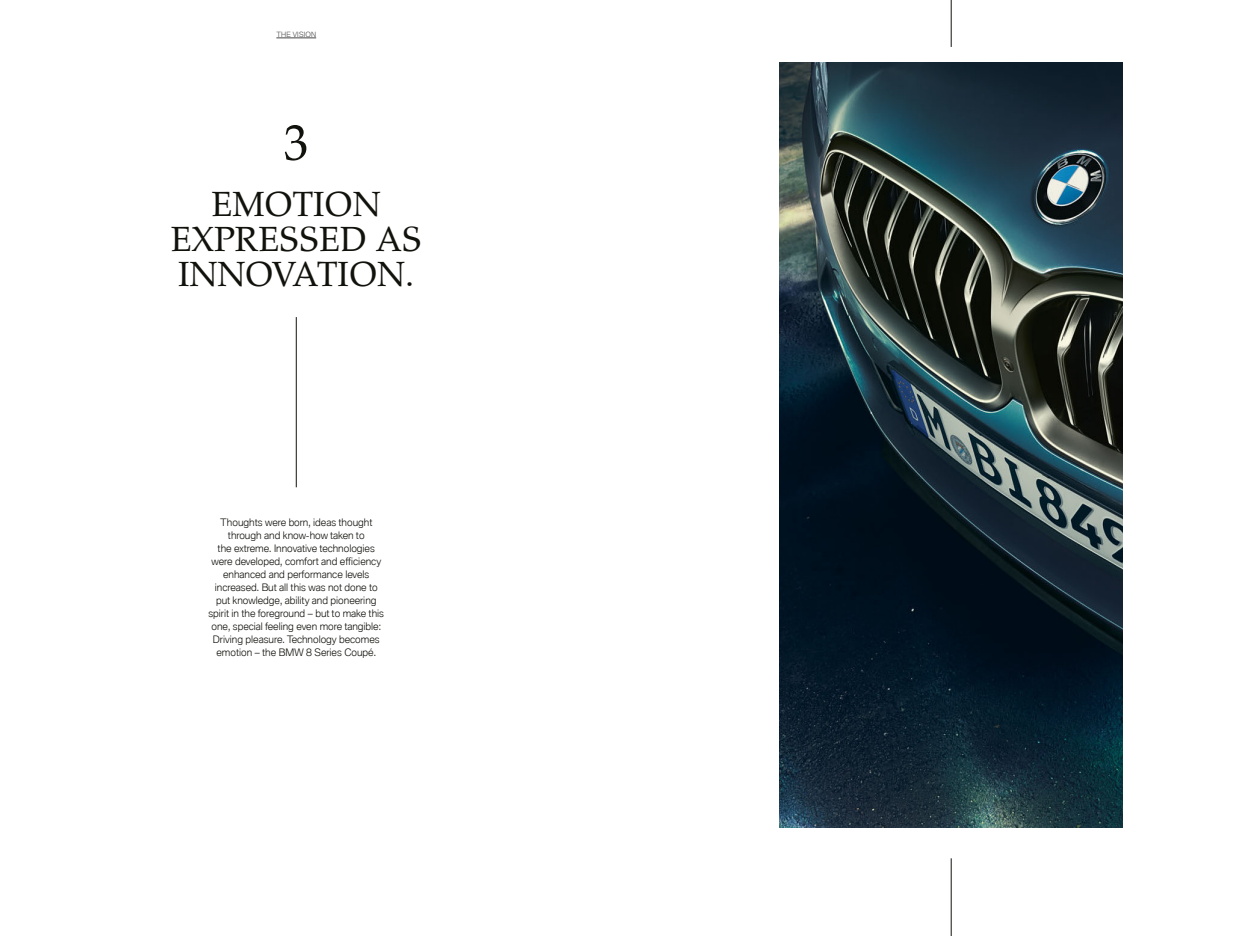
<style>
.page{position:relative;width:1247px;height:936px;background:#fff}
.page>*{position:absolute;margin:0;border:0;box-sizing:border-box;transform-origin:0 0}
.t1{font:50px "BMW Group Serif";color:#12120d}
.t2{font:35px/35px "BMW Group Serif";color:#12120d;text-align:center}
.t3{font:300 10px/13px "BMW Type Global Pro";color:#12120d;text-align:center}
.t4{font:300 7px "BMW Type Global Pro";letter-spacing:.025em;color:#474847}
</style>
<div class="page">
<hr style="left:296px;top:317px;width:1px;height:170px;background:#12120d">
<hr style="left:276px;top:38px;width:40px;height:1px;background:#474847">
<hr style="left:951px;top:0;width:1px;height:47px;background:#12120d">
<img style="left:780px;top:62px;width:343px;height:764px">
<hr style="left:951px;top:858px;width:1px;height:77px;background:#12120d">
<p class="t4" style="left:276px;top:29px;width:41px">THE VISION</p>
<h1 class="t1" style="left:283px;top:105px;width:28px">3</h1>
<h2 class="t2" style="left:171px;top:184px;width:253px">EMOTION<br>EXPRESSED AS<br>INNOVATION.</h2>
<p class="t3" style="left:208px;top:516px;width:177px">Thoughts were born, ideas thought through and know-how taken to<br>the extreme. Innovative technologies were developed, comfort and efficiency enhanced and performance levels increased. But all this was not done to put knowledge, ability and pioneering spirit in the foreground – but to make this one, special feeling even more tangible:<br>Driving pleasure. Technology becomes emotion – the BMW 8 Series Coupé.</p>
</div>
